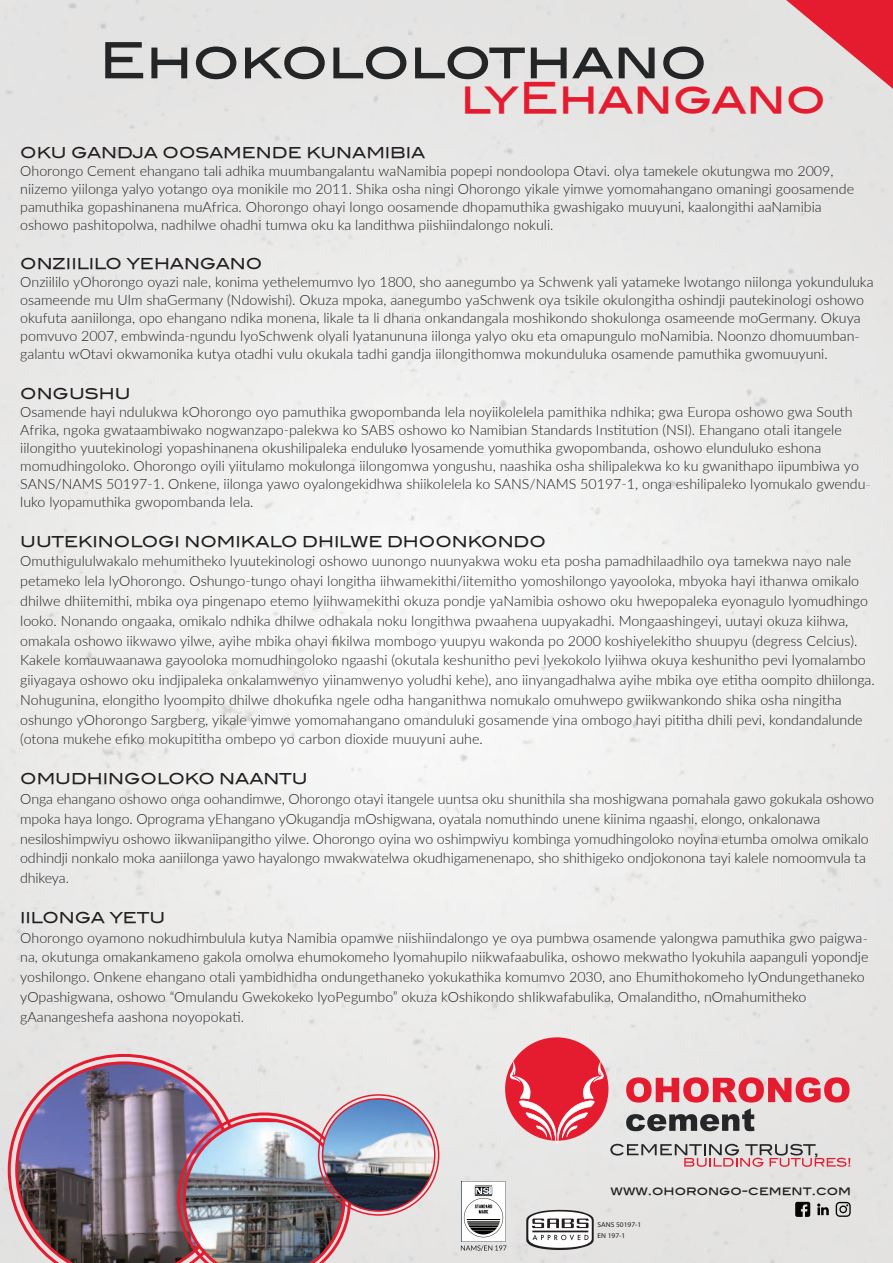
<style>
.page{position:relative;width:893px;height:1263px;background:#fff}
.page>*{position:absolute;margin:0;border:0;box-sizing:border-box;transform-origin:0 0}
.t1{font:50.1px "Blair Md ITCTT Medium";letter-spacing:-.005em;color:#242527}
.t2{font:42.45px "Blair Md ITCTT Medium";letter-spacing:-.005em;color:#e51c2f}
.t3{font:15px "Blair Md ITCTT Medium";color:#231f20}
.t4{font:300 14.25px/19.8px "Lato";color:#231f20}
.t5{font:100 14.25px "Lato";color:#231f20}
.t6{font:12px "Blair Md ITCTT Medium";color:#211e1e}
.t7{font:7.05px/10.5px "Myriad Pro";color:#201d1e;scale:1.05 1}
</style>
<div class="page">
<img style="left:0;top:0;width:893px;height:1263px">
<svg style="left:8px;top:1054px;width:232px;height:209px;background:#e4c7c9"></svg>
<img style="left:15px;top:1061px;width:420px;height:202px">
<div style="left:322px;top:1098px;width:113px;height:114px;border:2px solid #e51c2f;border-radius:50%"></div>
<div style="left:318px;top:1094px;width:121px;height:122px;border:2px solid #e51c2f;border-radius:50%"></div>
<svg style="left:771px;top:0;width:122px;height:107px;background:#e39aa0"></svg>
<div style="left:505px;top:1037px;width:103px;height:104px;background:#e51c2f;border-radius:50%"></div>
<svg style="left:507px;top:1061px;width:343px;height:106px;background:#daa6aa"></svg>
<svg style="left:526px;top:1210px;width:68px;height:40px"></svg>
<svg style="left:461px;top:1181px;width:45px;height:70px"></svg>
<svg style="left:817px;top:1203px;width:12px;height:12px"></svg>
<svg style="left:795px;top:1202px;width:15px;height:15px"></svg>
<svg style="left:836px;top:1202px;width:15px;height:15px"></svg>
<h1 class="t1" style="left:99px;top:32px;width:609px">Ehokololothano</h1>
<h2 class="t2" style="left:461px;top:74px;width:367px">lyEhangano</h2>
<p class="t3" style="left:20px;top:144px;width:407px">OKU GANDJA OOSAMENDE KUNAMIBIA</p>
<p class="t4" style="left:20px;top:163px;width:835px;line-height:18px">Ohorongo Cement ehangano tali adhika muumbangalantu waNamibia popepi nondoolopa Otavi. olya tamekele okutungwa mo 2009, niizemo yiilonga yalyo yotango oya monikile mo 2011. Shika osha ningi Ohorongo yikale yimwe yomomahangano omaningi goosamende pamuthika gopashinanena muAfrica. Ohorongo ohayi longo oosamende dhopamuthika gwashigako muuyuni, kaalongithi aaNamibia oshowo pashitopolwa, nadhilwe ohadhi tumwa oku ka landithwa piishiindalongo nokuli.</p>
<p class="t3" style="left:20px;top:255px;width:244px">ONZIILILO YEHANGANO</p>
<p class="t4" style="left:20px;top:274px;width:855px;line-height:18px">Onziililo yOhorongo oyazi nale, konima yethelemumvo lyo 1800, sho aanegumbo ya Schwenk yali yatameke lwotango niilonga yokunduluka osameende mu Ulm shaGermany (Ndowishi). Okuza mpoka, aanegumbo yaSchwenk oya tsikile okulongitha oshindji pautekinologi oshowo okufuta aaniilonga, opo ehangano ndika monena, likale ta li dhana onkandangala moshikondo shokulonga osameende moGermany. Okuya pomvuvo 2007, embwinda-ngundu lyoSchwenk olyali lyatanununa iilonga yalyo oku eta omapungulo moNamibia. Noonzo dhomuumban&shy;galantu wOtavi okwamonika kutya otadhi vulu okukala tadhi gandja iilongithomwa mokunduluka osamende pamuthika gwomuuyuni.</p>
<p class="t3" style="left:20px;top:385px;width:112px">ONGUSHU</p>
<p class="t4" style="left:20px;top:404px;width:852px;line-height:18px">Osamende hayi ndulukwa kOhorongo oyo pamuthika gwopombanda lela noyiikolelela pamithika ndhika; gwa Europa oshowo gwa South Afrika, ngoka gwataambiwako nogwanzapo-palekwa ko SABS oshowo ko Namibian Standards Institution (NSI). Ehangano otali itangele iilongitho yuutekinologi yopashinanena okushilipaleka enduluko lyosamende yomuthika gwopombanda, oshowo elunduluko eshona momudhingoloko. Ohorongo oyili yiitulamo mokulonga iilongomwa yongushu, naashika osha shilipalekwa ko ku gwanithapo iipumbiwa yo SANS/NAMS 50197-1. Onkene, iilonga yawo oyalongekidhwa shiikolelela ko SANS/NAMS 50197-1, onga eshilipaleko lyomukalo gwendu&shy;luko lyopamuthika gwopombanda lela.</p>
<p class="t3" style="left:20px;top:533px;width:527px">UUTEKINOLOGI NOMIKALO DHILWE DHOONKONDO</p>
<p class="t4" style="left:20px;top:552px;width:849px">Omuthigululwakalo mehumitheko lyuutekinologi oshowo uunongo nuunyakwa woku eta posha pamadhilaadhilo oya tamekwa nayo nale petameko lela lyOhorongo. Oshungo-tungo ohayi longitha iihwamekithi/iitemitho yomoshilongo yayooloka, mbyoka hayi ithanwa omikalo dhilwe dhiitemithi, mbika oya pingenapo etemo lyiihwamekithi okuza pondje yaNamibia oshowo oku hwepopaleka eyonagulo lyomudhingo</p>
<p class="t5" style="left:822px;top:596px;width:7px">-</p>
<p class="t4" style="left:20px;top:612px;width:856px">looko. Nonando ongaaka, omikalo ndhika dhilwe odhakala noku longithwa pwaahena uupyakadhi. Mongaashingeyi, uutayi okuza kiihwa, omakala oshowo iikwawo yilwe, ayihe mbika ohayi fikilwa mombogo yuupyu wakonda po 2000 koshiyelekitho shuupyu (degress Celcius).<br>Kakele komauwaanawa gayooloka momudhingoloko ngaashi (okutala keshunitho pevi lyekokolo lyiihwa okuya keshunitho pevi lyomalambo giiyagaya oshowo oku indjipaleka onkalamwenyo yiinamwenyo yoludhi kehe), ano iinyangadhalwa ayihe mbika oye etitha oompito dhiilonga.<br>Nohugunina, elongitho lyoompito dhilwe dhokufika ngele odha hanganithwa nomukalo omuhwepo gwiikwankondo shika osha ningitha oshungo yOhorongo Sargberg, yikale yimwe yomomahangano omanduluki gosamende yina ombogo hayi pititha dhili pevi, kondandalunde (otona mukehe efiko mokupititha ombepo yo carbon dioxide muuyuni auhe.</p>
<p class="t3" style="left:20px;top:770px;width:289px">OMUDHINGOLOKO NAANTU</p>
<p class="t4" style="left:20px;top:790px;width:855px">Onga ehangano oshowo onga oohandimwe, Ohorongo otayi itangele uuntsa oku shunithila sha moshigwana pomahala gawo gokukala oshowo mpoka haya longo. Oprograma yEhangano yOkugandja mOshigwana, oyatala nomuthindo unene kiinima ngaashi, elongo, onkalonawa nesiloshimpwiyu oshowo iikwaniipangitho yilwe. Ohorongo oyina wo oshimpwiyu kombinga yomudhingoloko noyina etumba omolwa omikalo odhindji nonkalo moka aaniilonga yawo hayalongo mwakwatelwa okudhigamenenapo, sho shithigeko ondjokonona tayi kalele nomoomvula ta dhikeya.</p>
<p class="t3" style="left:20px;top:909px;width:147px">IILONGA YETU</p>
<p class="t4" style="left:20px;top:928px;width:850px">Ohorongo oyamono nokudhimbulula kutya Namibia opamwe niishiindalongo ye oya pumbwa osamende yalongwa pamuthika gwo paigwa&shy;na, okutunga omakankameno gakola omolwa ehumokomeho lyomahupilo niikwafaabulika, oshowo mekwatho lyokuhila aapanguli yopondje yoshilongo. Onkene ehangano otali yambidhidha ondungethaneko yokukathika komumvo 2030, ano Ehumithokomeho lyOndungethaneko yOpashigwana, oshowo “Omulandu Gwekokeko lyoPegumbo” okuza kOshikondo shIikwafabulika, Omalanditho, nOmahumitheko gAanangeshefa aashona noyopokati.</p>
<p class="t6" style="left:610px;top:1183px;width:242px">www.ohorongo-cement.com</p>
<p class="t7" style="left:598px;top:1219px;width:43px">SANS 50197-1<br>EN 197-1</p>
</div>
